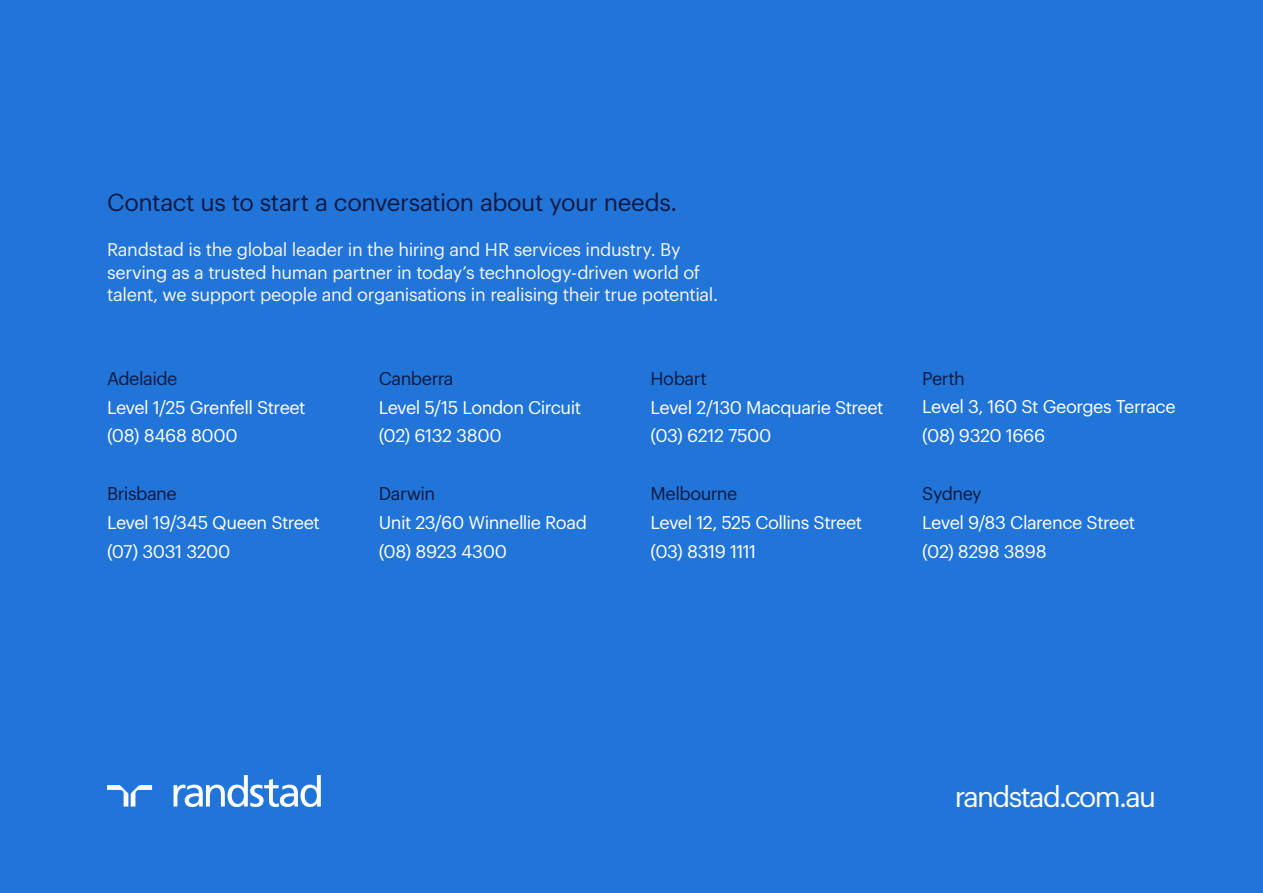
<style>
.page{position:relative;width:1263px;height:893px;background:#2175d9}
.page>*{position:absolute;margin:0;border:0;box-sizing:border-box;transform-origin:0 0}
.t1{font:28.5px "Graphik";letter-spacing:-.06em;color:#fff}
.t2{font:24px "Graphik";letter-spacing:-.015em;color:#0f1941}
.t3{font:18px/28.8px "Graphik";letter-spacing:-.025em;color:#fff}
.t4{font:18px/22.5px "Graphik";letter-spacing:-.015em;color:#f7f5f0}
.t5{font:18px "Graphik";letter-spacing:-.025em;color:#0f1941}
</style>
<div class="page">
<svg style="left:107px;top:775px;width:214px;height:32px"></svg>
<h2 class="t2" style="left:107px;top:185px;width:572px">Contact us to start a conversation about your needs.</h2>
<p class="t4" style="left:107px;top:237px;width:613px">Randstad is the global leader in the hiring and HR services industry. By serving as a trusted human partner in today’s technology-driven world of talent, we support people and organisations in realising their true potential.</p>
<p class="t5" style="left:107px;top:365px;width:72px">Adelaide</p>
<p class="t3" style="left:107px;top:391px;width:200px">Level 1/25 Grenfell Street (08) 8468 8000</p>
<p class="t5" style="left:107px;top:480px;width:71px">Brisbane</p>
<p class="t3" style="left:107px;top:507px;width:214px">Level 19/345 Queen Street (07) 3031 3200</p>
<p class="t5" style="left:379px;top:365px;width:76px">Canberra</p>
<p class="t3" style="left:379px;top:391px;width:204px">Level 5/15 London Circuit (02) 6132 3800</p>
<p class="t5" style="left:379px;top:480px;width:58px">Darwin</p>
<p class="t3" style="left:379px;top:507px;width:210px">Unit 23/60 Winnellie Road (08) 8923 4300</p>
<p class="t5" style="left:650px;top:365px;width:58px">Hobart</p>
<p class="t3" style="left:650px;top:391px;width:235px">Level 2/130 Macquarie Street (03) 6212 7500</p>
<p class="t5" style="left:650px;top:480px;width:88px">Melbourne</p>
<p class="t3" style="left:650px;top:507px;width:213px">Level 12, 525 Collins Street (03) 8319 1111</p>
<p class="t5" style="left:922px;top:365px;width:44px">Perth</p>
<p class="t3" style="left:922px;top:391px;width:255px">Level 3, 160 St Georges Terrace (08) 9320 1666</p>
<p class="t5" style="left:922px;top:480px;width:61px">Sydney</p>
<p class="t3" style="left:922px;top:507px;width:214px">Level 9/83 Clarence Street (02) 8298 3898</p>
<h1 class="t1" style="left:955px;top:775px;width:203px">randstad.com.au</h1>
</div>
